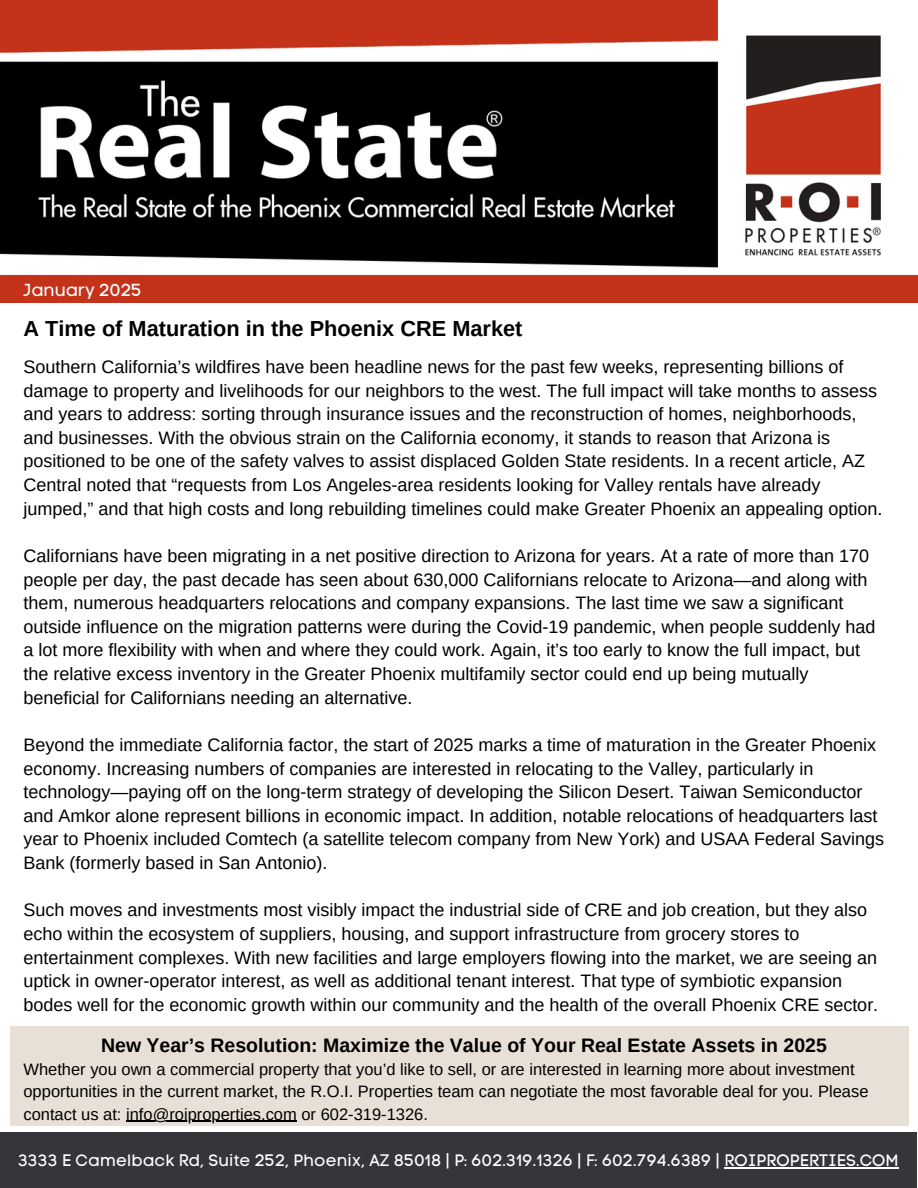
<style>
.page{position:relative;width:918px;height:1188px;background:#fff}
.page>*{position:absolute;margin:0;border:0;box-sizing:border-box;transform-origin:0 0}
.t1{font:700 21.75px "Arimo";color:#000}
.t2{font:700 19.5px "Arimo";color:#000}
.t3{font:18px/23.7px "Arimo";color:#000}
.t4{font:17.25px "Code Pro Normal LC";color:#fff}
.t5{font:16.5px/22.5px "Arimo";color:#000}
.t6{font:16.5px "Code Pro Normal LC";letter-spacing:.005em;color:#fff}
</style>
<div class="page">
<img style="left:0;top:0;width:918px;height:303px">
<div style="left:10px;top:1027px;width:898px;height:99px;background:#e8e0d6"></div>
<div style="left:0;top:1133px;width:917px;height:55px;background:#35363a"></div>
<hr style="left:724px;top:1167px;width:175px;height:2px;background:#fff">
<hr style="left:126px;top:1121px;width:171px;height:1px;background:#000">
<h1 class="t4" style="left:23px;top:280px;width:120px">January 2025</h1>
<p class="t1" style="left:23px;top:316px;width:500px">A Time of Maturation in the Phoenix CRE Market</p>
<p class="t3" style="left:23px;top:355px;width:860px">Southern California’s wildfires have been headline news for the past few weeks, representing billions of damage to property and livelihoods for our neighbors to the west. The full impact will take months to assess and years to address: sorting through insurance issues and the reconstruction of homes, neighborhoods, and businesses. With the obvious strain on the California economy, it stands to reason that Arizona is positioned to be one of the safety valves to assist displaced Golden State residents. In a recent article, AZ Central noted that “requests from Los Angeles-area residents looking for Valley rentals have already jumped,” and that high costs and long rebuilding timelines could make Greater Phoenix an appealing option.</p>
<p class="t3" style="left:23px;top:544px;width:854px">Californians have been migrating in a net positive direction to Arizona for years. At a rate of more than 170 people per day, the past decade has seen about 630,000 Californians relocate to Arizona—and along with them, numerous headquarters relocations and company expansions. The last time we saw a significant outside influence on the migration patterns were during the Covid-19 pandemic, when people suddenly had a lot more flexibility with when and where they could work. Again, it’s too early to know the full impact, but the relative excess inventory in the Greater Phoenix multifamily sector could end up being mutually beneficial for Californians needing an alternative.</p>
<p class="t3" style="left:23px;top:733px;width:862px">Beyond the immediate California factor, the start of 2025 marks a time of maturation in the Greater Phoenix economy. Increasing numbers of companies are interested in relocating to the Valley, particularly in technology—paying off on the long-term strategy of developing the Silicon Desert. Taiwan Semiconductor and Amkor alone represent billions in economic impact. In addition, notable relocations of headquarters last year to Phoenix included Comtech (a satellite telecom company from New York) and USAA Federal Savings Bank (formerly based in San Antonio).</p>
<p class="t3" style="left:23px;top:898px;width:856px">Such moves and investments most visibly impact the industrial side of CRE and job creation, but they also echo within the ecosystem of suppliers, housing, and support infrastructure from grocery stores to entertainment complexes. With new facilities and large employers flowing into the market, we are seeing an uptick in owner-operator interest, as well as additional tenant interest. That type of symbiotic expansion bodes well for the economic growth within our community and the health of the overall Phoenix CRE sector.</p>
<p class="t2" style="left:101px;top:1034px;width:727px">New Year’s Resolution: Maximize the Value of Your Real Estate Assets in 2025</p>
<p class="t5" style="left:23px;top:1058px;width:847px">Whether you own a commercial property that you’d like to sell, or are interested in learning more about investment opportunities in the current market, the R.O.I. Properties team can negotiate the most favorable deal for you. Please contact us at: info@roiproperties.com or 602-319-1326.</p>
<p class="t6" style="left:18px;top:1151px;width:882px">3333 E Camelback Rd, Suite 252, Phoenix, AZ 85018 | P: 602.319.1326 | F: 602.794.6389 | ROIPROPERTIES.COM</p>
</div>
